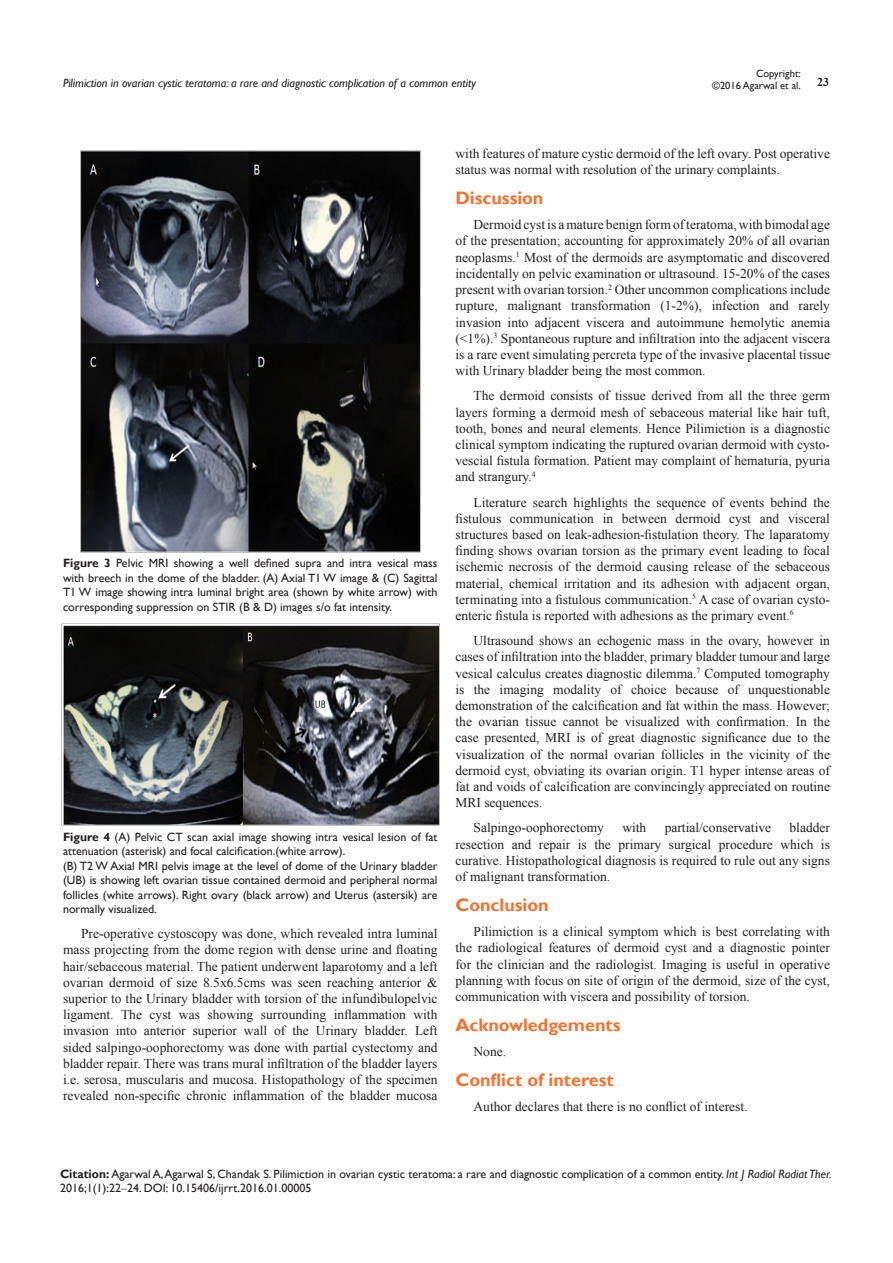
<style>
.page{position:relative;width:893px;height:1263px;background:#fff}
.page>*{position:absolute;margin:0;border:0;box-sizing:border-box;transform-origin:0 0}
.List_Paragraph{font:700 18px "Gill Sans";color:#f37331}
.t1{font:13.5px/16.2px "Times New Roman";color:#231f20;text-align:justify}
.Citation{font:12px/14.4px "Gill Sans";color:#231f20}
.t2{font:italic 12px "Gill Sans";color:#231f20}
.t3{font:700 12px "Times New Roman";color:#231f20}
.t4{font:10.5px/12.6px "Gill Sans";color:#231f20;text-align:right}
.s1{font-weight:700}
.s2{font-style:italic}
.s3{font-family:"Times New Roman"}
</style>
<div class="page">
<img style="left:80px;top:151px;width:341px;height:401px">
<img style="left:63px;top:625px;width:376px;height:200px">
<p class="t4" style="left:712px;top:67px;width:90px">Copyright:<br>©2016 Agarwal et al.</p>
<p class="t2" style="left:63px;top:76px;width:414px">Pilimiction in ovarian cystic teratoma: a rare and diagnostic complication of a common entity</p>
<p class="t3" style="left:817px;top:73px;width:13px">23</p>
<p class="Citation" style="left:63px;top:556px;width:376px;text-align:justify"><span class="s1">Figure 3</span> Pelvic MRI showing a well defined supra and intra vesical mass with breech in the dome of the bladder. (A) Axial T1 W image &amp; (C) Sagittal T1 W image showing intra luminal bright area (shown by white arrow) with corresponding suppression on STIR (B &amp; D) images s/o fat intensity.</p>
<p class="Citation" style="left:63px;top:830px;width:376px"><span class="s1">Figure 4</span> (A) Pelvic CT scan axial image showing intra vesical lesion of fat attenuation (asterisk) and focal calcification.(white arrow).</p>
<p class="Citation" style="left:63px;top:859px;width:376px;text-align:justify">(B) T2 W Axial MRI pelvis image at the level of dome of the Urinary bladder (UB) is showing left ovarian tissue contained dermoid and peripheral normal follicles (white arrows). Right ovary (black arrow) and Uterus (astersik) are normally visualized.</p>
<p class="t1" style="left:63px;top:925px;width:376px;text-indent:18px">Pre-operative cystoscopy was done, which revealed intra luminal mass projecting from the dome region with dense urine and floating hair/sebaceous material. The patient underwent laparotomy and a left ovarian dermoid of size 8.5x6.5cms was seen reaching anterior &amp; superior to the Urinary bladder with torsion of the infundibulopelvic ligament. The cyst was showing surrounding inflammation with invasion into anterior superior wall of the Urinary bladder. Left sided salpingo-oophorectomy was done with partial cystectomy and bladder repair. There was trans mural infiltration of the bladder layers i.e. serosa, muscularis and mucosa. Histopathology of the specimen revealed non-specific chronic inflammation of the bladder mucosa</p>
<p class="t1" style="left:455px;top:145px;width:376px">with features of mature cystic dermoid of the left ovary. Post operative status was normal with resolution of the urinary complaints.</p>
<p class="List_Paragraph" style="left:455px;top:187px;width:89px">Discussion</p>
<p class="t1" style="left:455px;top:216px;width:376px;text-indent:18px">Dermoid cyst is a mature benign form of teratoma, with bimodal age of the presentation; accounting for approximately 20% of all ovarian neoplasms.<sup>1</sup> Most of the dermoids are asymptomatic and discovered incidentally on pelvic examination or ultrasound. 15-20% of the cases present with ovarian torsion.<sup>2</sup> Other uncommon complications include rupture, malignant transformation (1-2%), infection and rarely invasion into adjacent viscera and autoimmune hemolytic anemia (&lt;1%).<sup>3</sup> Spontaneous rupture and infiltration into the adjacent viscera is a rare event simulating percreta type of the invasive placental tissue with Urinary bladder being the most common.</p>
<p class="t1" style="left:455px;top:387px;width:376px;text-indent:18px">The dermoid consists of tissue derived from all the three germ layers forming a dermoid mesh of sebaceous material like hair tuft, tooth, bones and neural elements. Hence Pilimiction is a diagnostic clinical symptom indicating the ruptured ovarian dermoid with cysto&shy;vescial fistula formation. Patient may complaint of hematuria, pyuria and strangury.<sup>4</sup></p>
<p class="t1" style="left:455px;top:494px;width:376px;text-indent:18px">Literature search highlights the sequence of events behind the fistulous communication in between dermoid cyst and visceral structures based on leak-adhesion-fistulation theory. The laparatomy finding shows ovarian torsion as the primary event leading to focal ischemic necrosis of the dermoid causing release of the sebaceous material, chemical irritation and its adhesion with adjacent organ, terminating into a fistulous communication.<sup>5</sup> A case of ovarian cysto&shy;enteric fistula is reported with adhesions as the primary event.<sup>6</sup></p>
<p class="t1" style="left:455px;top:632px;width:376px;text-indent:18px">Ultrasound shows an echogenic mass in the ovary, however in cases of infiltration into the bladder, primary bladder tumour and large vesical calculus creates diagnostic dilemma.<sup>7</sup> Computed tomography is the imaging modality of choice because of unquestionable demonstration of the calcification and fat within the mass. However; the ovarian tissue cannot be visualized with confirmation. In the case presented, MRI is of great diagnostic significance due to the visualization of the normal ovarian follicles in the vicinity of the dermoid cyst, obviating its ovarian origin. T1 hyper intense areas of fat and voids of calcification are convincingly appreciated on routine MRI sequences.</p>
<p class="t1" style="left:473px;top:819px;width:132px">Salpingo-oophorectomy</p>
<p class="t1" style="left:622px;top:819px;width:26px">with</p>
<p class="t1" style="left:665px;top:819px;width:108px">partial/conservative</p>
<p class="t1" style="left:455px;top:819px;width:376px;text-indent:334px">bladder resection and repair is the primary surgical procedure which is curative. Histopathological diagnosis is required to rule out any signs of malignant transformation.</p>
<p class="List_Paragraph" style="left:455px;top:894px;width:95px">Conclusion</p>
<p class="t1" style="left:455px;top:923px;width:376px;text-indent:18px">Pilimiction is a clinical symptom which is best correlating with the radiological features of dermoid cyst and a diagnostic pointer for the clinician and the radiologist. Imaging is useful in operative planning with focus on site of origin of the dermoid, size of the cyst, communication with viscera and possibility of torsion.</p>
<p class="List_Paragraph" style="left:455px;top:1014px;width:166px">Acknowledgements</p>
<p class="t1" style="left:473px;top:1043px;width:34px">None.</p>
<p class="List_Paragraph" style="left:455px;top:1069px;width:160px">Conflict of interest</p>
<p class="t1" style="left:473px;top:1098px;width:276px">Author declares that there is no conflict of interest.</p>
<p class="Citation" style="left:60px;top:1167px;width:773px"><span class="s1">Citation:</span> Agarwal A, Agarwal S, Chandak S. Pilimiction in ovarian cystic teratoma: a rare and diagnostic complication of a common entity. <span class="s2">Int J Radiol Radiat Ther.<br></span>2016;1(1):22<span class="s3">‒</span>24. DOI: 10.15406/ijrrt.2016.01.00005</p>
</div>
